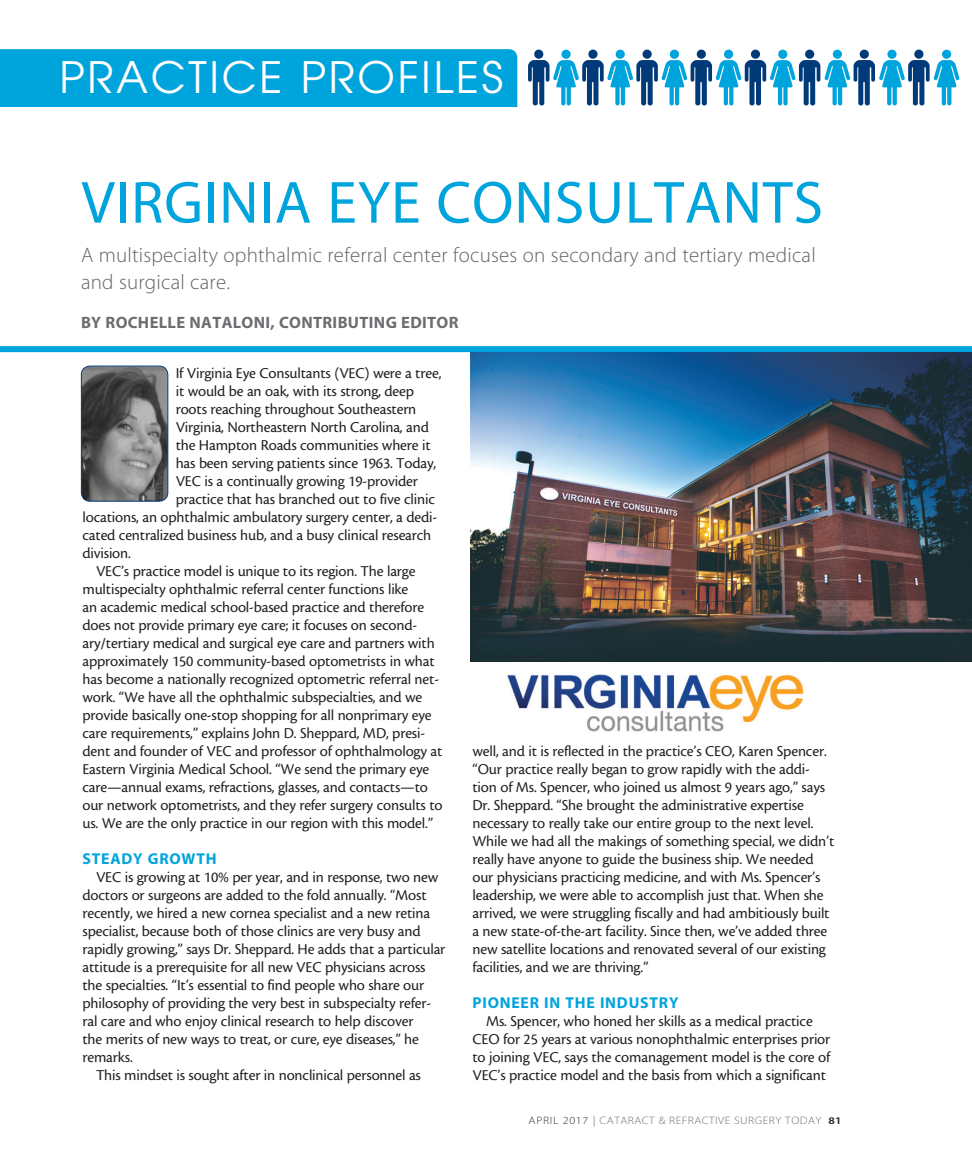
<style>
.page{position:relative;width:972px;height:1161px;background:#fff}
.page>*{position:absolute;margin:0;border:0;box-sizing:border-box;transform-origin:0 0}
.headline{font:60px "Myriad MM 400 600";letter-spacing:.015em;color:#00a4dc}
.t1{font:43.05px "Avant Garde";letter-spacing:.06em;color:#fff}
.deck{font:21px/27px "Myriad MM 215 600";letter-spacing:.01em;color:#636366}
.author{font:16.5px "Myriad MM 700 600";letter-spacing:.02em;color:#6c6d70}
.body{font:15.75px/18px "Cronos MM 408 10";letter-spacing:-.01em;color:#231f20}
.body_first{font:15.75px "Cronos MM 408 10";letter-spacing:-.01em;color:#231f20}
.subhead{font:15.75px "Myriad MM 700 600";letter-spacing:.05em;color:#00a4dc}
.t2{font:10.8px "Myriad MM 215 600";letter-spacing:.04em;color:#6c6d70;scale:1.11 1}
.s1{color:#312f30}
.s2{font-family:"Myriad MM 400 600";color:#939598}
.s3{font-family:"Myriad MM 565 600";font-size:10.2px;color:#231f20}
</style>
<div class="page">
<div style="left:0;top:49px;width:517px;height:58px;background:#00a4dc"></div>
<div style="left:561px;top:50px;width:10px;height:9px;background:#00a4dc;border-radius:50%"></div>
<div style="left:588px;top:50px;width:10px;height:9px;background:#013a79;border-radius:50%"></div>
<div style="left:616px;top:50px;width:9px;height:9px;background:#00a4dc;border-radius:50%"></div>
<div style="left:643px;top:50px;width:9px;height:9px;background:#013a79;border-radius:50%"></div>
<div style="left:670px;top:50px;width:9px;height:9px;background:#00a4dc;border-radius:50%"></div>
<div style="left:697px;top:50px;width:9px;height:9px;background:#013a79;border-radius:50%"></div>
<div style="left:724px;top:50px;width:9px;height:9px;background:#00a4dc;border-radius:50%"></div>
<div style="left:751px;top:50px;width:9px;height:9px;background:#013a79;border-radius:50%"></div>
<div style="left:778px;top:50px;width:9px;height:9px;background:#00a4dc;border-radius:50%"></div>
<div style="left:805px;top:50px;width:9px;height:9px;background:#013a79;border-radius:50%"></div>
<div style="left:534px;top:50px;width:9px;height:9px;background:#013a79;border-radius:50%"></div>
<div style="left:833px;top:50px;width:9px;height:9px;background:#00a4dc;border-radius:50%"></div>
<div style="left:860px;top:50px;width:9px;height:9px;background:#013a79;border-radius:50%"></div>
<div style="left:887px;top:50px;width:10px;height:9px;background:#00a4dc;border-radius:50%"></div>
<div style="left:914px;top:50px;width:9px;height:9px;background:#013a79;border-radius:50%"></div>
<div style="left:942px;top:50px;width:9px;height:9px;background:#00a4dc;border-radius:50%"></div>
<svg style="left:528px;top:60px;width:432px;height:45px"></svg>
<div style="left:0;top:346px;width:972px;height:6px;background:#00a4dc"></div>
<img style="left:81px;top:366px;width:87px;height:135px">
<div style="left:81px;top:366px;width:87px;height:136px;border:1px solid #013a79;border-radius:9px"></div>
<img style="left:470px;top:352px;width:502px;height:309px">
<img style="left:507px;top:674px;width:296px;height:58px">
<h2 class="t1" style="left:59px;top:52px;width:445px">PRACTICE PROFILES</h2>
<p class="headline" style="left:81px;top:174px;width:743px">VIRGINIA EYE CONSULTANTS</p>
<p class="deck" style="left:81px;top:242px;width:736px">A multispecialty ophthalmic referral center focuses on secondary and tertiary medical and surgical care.</p>
<p class="author" style="left:81px;top:314px;width:379px">BY ROCHELLE NATALONI, CONTRIBUTING EDITOR</p>
<p class="body_first" style="left:176px;top:365px;width:267px">If Virginia Eye Consultants (VEC) were a tree,</p>
<p class="body_first" style="left:176px;top:383px;width:240px">it would be an oak, with its strong, deep</p>
<p class="body_first" style="left:176px;top:401px;width:242px">roots reaching throughout Southeastern</p>
<p class="body_first" style="left:176px;top:419px;width:255px">Virginia, Northeastern North Carolina, and</p>
<p class="body_first" style="left:176px;top:437px;width:256px">the Hampton Roads communities where it</p>
<p class="body_first" style="left:176px;top:455px;width:262px">has been serving patients since 1963. Today,</p>
<p class="body_first" style="left:176px;top:473px;width:244px">VEC is a continually growing 19-provider</p>
<p class="body_first" style="left:176px;top:491px;width:261px">practice that has branched out to five clinic</p>
<p class="body_first" style="left:82px;top:509px;width:356px">locations, an ophthalmic ambulatory surgery center, a dedi-</p>
<p class="body_first" style="left:82px;top:527px;width:350px">cated centralized business hub, and a busy clinical research</p>
<p class="body_first" style="left:82px;top:545px;width:50px">division.</p>
<p class="body" style="left:82px;top:562px;width:362px;text-indent:14px">VEC’s practice model is unique to its region. The large multispecialty ophthalmic referral center functions like<br>an academic medical school-based practice and therefore does not provide primary eye care; it focuses on second&shy;ary/tertiary medical and surgical eye care and partners with approximately 150 community-based optometrists in what has become a nationally recognized optometric referral net&shy;work. “We have all the ophthalmic subspecialties, and we provide basically one-stop shopping for all nonprimary eye care requirements,” explains John D. Sheppard, MD, presi&shy;dent and founder of VEC and professor of ophthalmology at Eastern Virginia Medical School. “We send the primary eye care—annual exams, refractions, glasses, and contacts—to our network optometrists, and they refer surgery consults to us. We are the only practice in our region with this model.”</p>
<p class="subhead" style="left:82px;top:851px;width:136px">STEADY GROWTH</p>
<p class="body" style="left:82px;top:868px;width:364px;text-indent:14px">VEC is growing at 10% per year, and in response, two new doctors or surgeons are added to the fold annually. “Most recently, we hired a new cornea specialist and a new retina specialist, because both of those clinics are very busy and rapidly growing,” says Dr. Sheppard. He adds that a particular attitude is a prerequisite for all new VEC physicians across the specialties. “It’s essential to find people who share our philosophy of providing the very best in subspecialty refer&shy;ral care and who enjoy clinical research to help discover<br>the merits of new ways to treat, or cure, eye diseases,” he remarks.</p>
<p class="body" style="left:96px;top:1066px;width:326px">This mindset is sought after in nonclinical personnel as</p>
<p class="body" style="left:472px;top:742px;width:363px">well, and it is reflected in the practice’s CEO, Karen Spencer. “Our practice really began to grow rapidly with the addi&shy;tion of Ms. Spencer, who joined us almost 9 years ago,” says Dr. Sheppard. “She brought the administrative expertise necessary to really take our entire group to the next level.<br>While we had all the makings of something special, we didn’t really have anyone to guide the business ship. We needed our physicians practicing medicine, and with Ms. Spencer’s leadership, we were able to accomplish just that. When she arrived, we were struggling fiscally and had ambitiously built a new state-of-the-art facility. Since then, we’ve added three new satellite locations and renovated several of our existing facilities, and we are thriving.”</p>
<p class="subhead" style="left:472px;top:995px;width:208px">PIONEER IN THE INDUSTRY</p>
<p class="body" style="left:472px;top:1012px;width:359px;text-align:center">Ms. Spencer, who honed her skills as a medical practice CEO for 25 years at various nonophthalmic enterprises prior to joining VEC, says the comanagement model is the core of VEC’s practice model and the basis from which a significant</p>
<p class="t2" style="left:529px;top:1115px;width:283px"><span class="s1">APRIL 2017</span> <span class="s2">|</span> CATARACT &amp; REFRACTIVE SURGERY TODAY <span class="s3">81</span></p>
</div>
